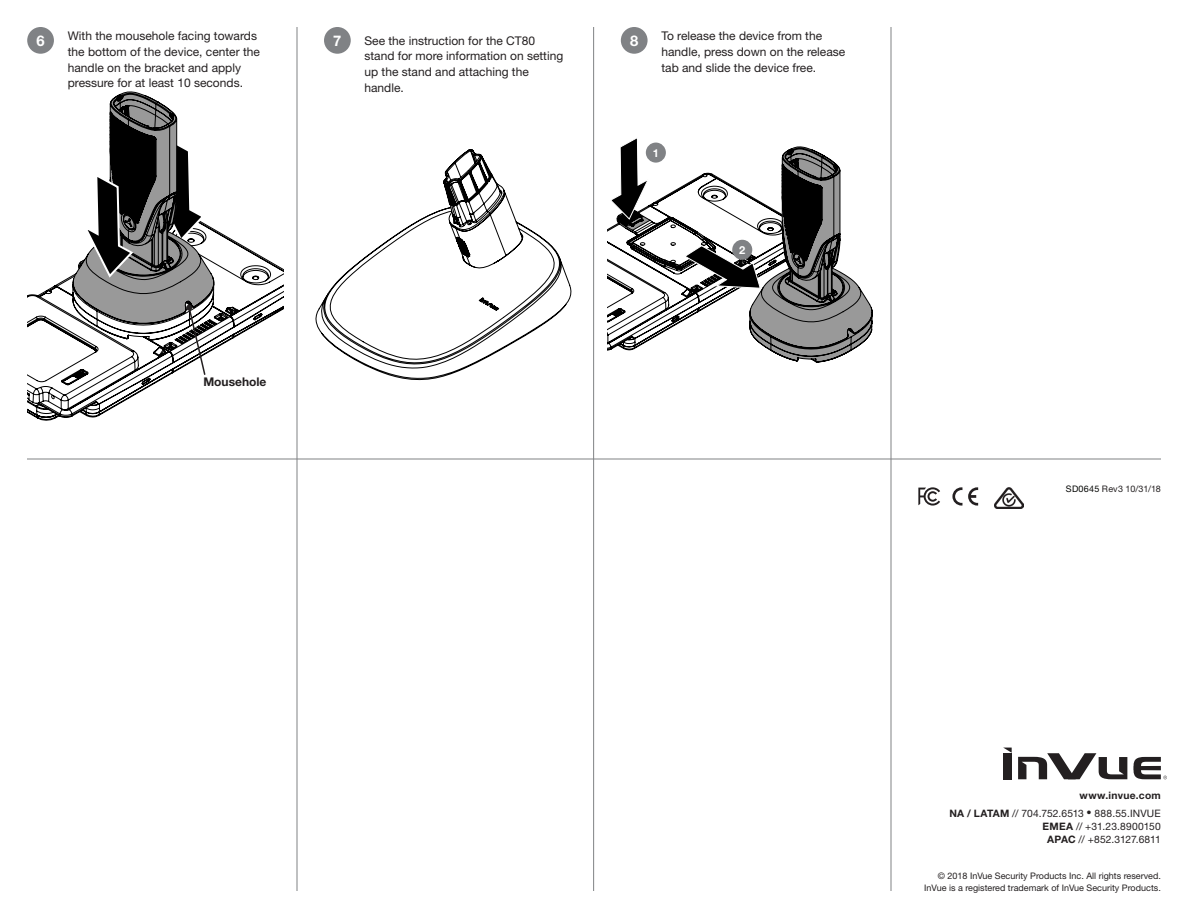
<style>
.page{position:relative;width:1188px;height:918px;background:#fff}
.page>*{position:absolute;margin:0;border:0;box-sizing:border-box;transform-origin:0 0}
.t1{font:700 14.7px "Helvetica Neue LT Std";color:#fff}
.t2{font:12px/15.8px "Helvetica Neue LT Std";color:#231f20}
.t3{font:700 12px "Helvetica Neue LT Std";color:#231f20}
.t4{font:700 11.1px "Helvetica Neue LT Std";color:#fff}
.t5{font:10.2px "Helvetica Neue LT Std";letter-spacing:.01em;color:#231f20}
.t6{font:10.2px "Helvetica Neue LT Std";letter-spacing:-.01em;color:#231f20}
.t7{font:700 10.2px "Helvetica Neue LT Std";letter-spacing:.03em;color:#231f20}
.t8{font:9px "Helvetica Neue LT Std";color:#231f20}
.t9{font:9px "Helvetica Neue LT Std";letter-spacing:.025em;color:#231f20}
.s1{color:#040503}
.s2{font-weight:700}
</style>
<div class="page">
<hr style="left:27px;top:459px;width:1134px;height:1px;background:#808285">
<hr style="left:297px;top:27px;width:1px;height:864px;background:#808285">
<hr style="left:593px;top:27px;width:1px;height:864px;background:#808285">
<hr style="left:891px;top:27px;width:1px;height:864px;background:#808285">
<div style="left:621px;top:27px;width:27px;height:27px;background:#808285;border-radius:50%"></div>
<svg style="left:608px;top:138px;width:264px;height:224px"></svg>
<div style="left:324px;top:27px;width:27px;height:27px;background:#808285;border-radius:50%"></div>
<svg style="left:316px;top:149px;width:255px;height:231px"></svg>
<div style="left:646px;top:143px;width:20px;height:20px;background:#808285;border-radius:50%"></div>
<div style="left:732px;top:240px;width:20px;height:20px;background:#808285;border-radius:50%"></div>
<svg style="left:918px;top:487px;width:22px;height:19px"></svg>
<svg style="left:952px;top:487px;width:10px;height:19px"></svg>
<svg style="left:968px;top:487px;width:10px;height:19px"></svg>
<img style="left:994px;top:487px;width:30px;height:22px">
<div style="left:1003px;top:753px;width:9px;height:26px;background:#231f20"></div>
<svg style="left:1018px;top:753px;width:109px;height:26px"></svg>
<svg style="left:1004px;top:748px;width:8px;height:5px"></svg>
<svg style="left:1134px;top:757px;width:33px;height:22px"></svg>
<div style="left:27px;top:27px;width:27px;height:27px;background:#808285;border-radius:50%"></div>
<svg style="left:27px;top:229px;width:256px;height:192px"></svg>
<svg style="left:73px;top:92px;width:141px;height:284px"></svg>
<p class="t1" style="left:36px;top:31px;width:10px">6</p>
<p class="t2" style="left:68px;top:28px;width:194px">With the mousehole facing towards the bottom of the device, center the handle on the bracket and apply pressure for at least 10 seconds.</p>
<p class="t3" style="left:203px;top:374px;width:65px">Mousehole</p>
<p class="t1" style="left:333px;top:31px;width:10px">7</p>
<p class="t2" style="left:365px;top:32px;width:172px">See the instruction for the CT80</p>
<p class="t1" style="left:630px;top:31px;width:10px">8</p>
<p class="t2" style="left:365px;top:48px;width:200px">stand for more information on setting up the stand and attaching the handle.</p>
<p class="t2" style="left:661px;top:28px;width:185px">To release the device from the handle, press down on the release tab and slide the device free.</p>
<p class="t4" style="left:653px;top:146px;width:8px">1</p>
<p class="t4" style="left:739px;top:243px;width:8px">2</p>
<p class="t9" style="left:1066px;top:484px;width:97px"><span class="s1">SD0645</span> Rev3 10/31/18</p>
<p class="t7" style="left:1079px;top:789px;width:83px">www.invue.com</p>
<p class="t5" style="left:949px;top:807px;width:213px"><span class="s2">NA / LATAM</span> // 704.752.6513 • 888.55.INVUE</p>
<p class="t5" style="left:1042px;top:820px;width:120px"><span class="s2">EMEA</span> // +31.23.8900150</p>
<p class="t6" style="left:1047px;top:834px;width:115px"><span class="s2">APAC</span> // +852.3127.6811</p>
<p class="t8" style="left:938px;top:870px;width:224px">© 2018 InVue Security Products Inc. All rights reserved.</p>
<p class="t8" style="left:924px;top:882px;width:238px">InVue is a registered trademark of InVue Security Products.</p>
</div>
